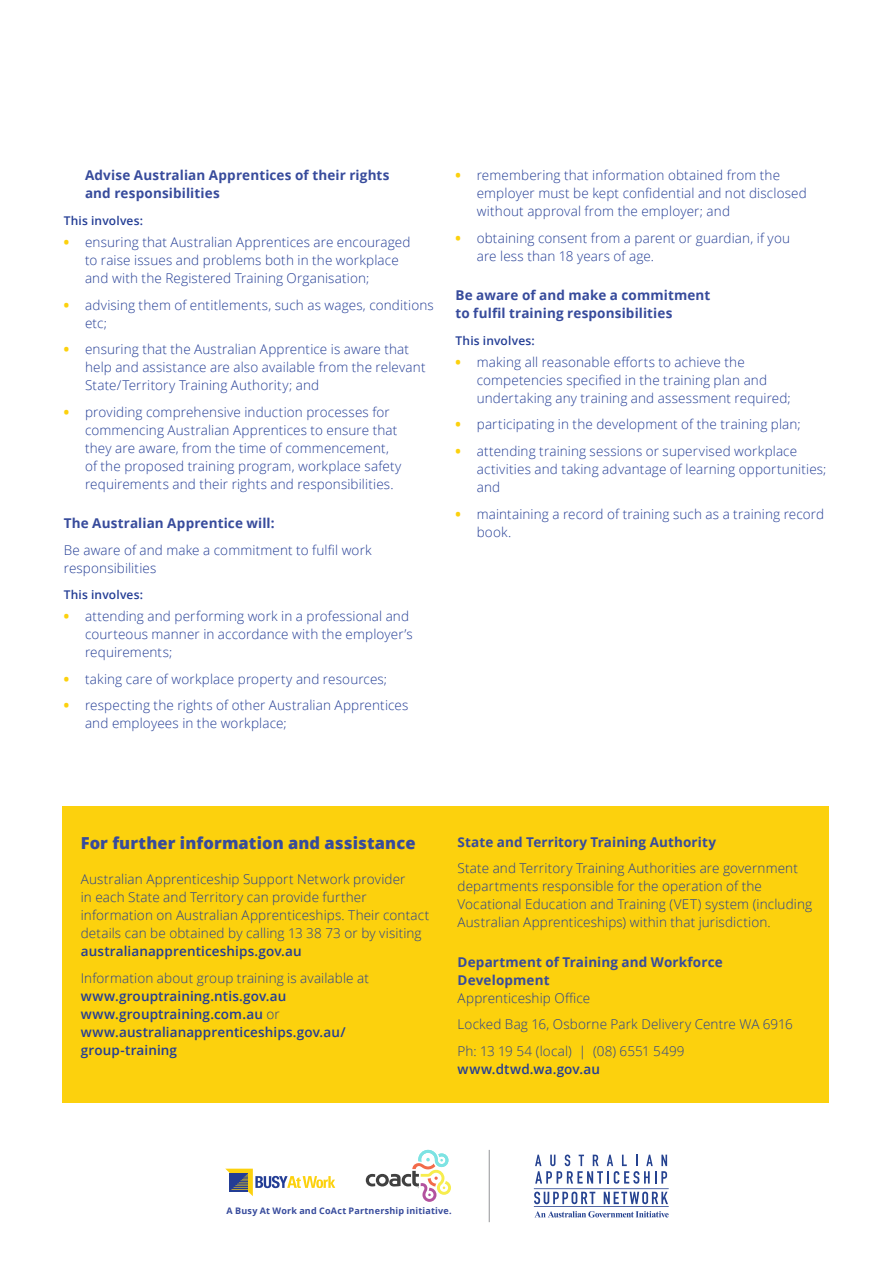
<style>
.page{position:relative;width:893px;height:1263px;background:#fff}
.page>*{position:absolute;margin:0;border:0;box-sizing:border-box;transform-origin:0 0}
.sub_header{font:800 16.5px "Open Sans";letter-spacing:.005em;color:#374b9c}
.Body_Apprenticeship{font:300 13.5px/18px "Open Sans";letter-spacing:.01em;color:#233d95}
.sub_sub_header{font:700 13.5px/18px "Open Sans";letter-spacing:.01em;color:#374b9c}
.Body_Apprenticeship-2{font:600 13.5px/18px "Open Sans";letter-spacing:.01em;color:#233d95}
.Body_Apprenticeship-3{font:700 13.5px/18px "Open Sans";letter-spacing:.01em;color:#374b9c}
.Body_Apprenticeship-4{font:600 12px "Open Sans";letter-spacing:.015em;color:#233d95}
.sub_header-2{font:700 9px "Open Sans";letter-spacing:.025em;color:#374b9c}
.s1{font-weight:800;color:#fcd10d}
.s2{font-weight:600}
.s3{font-weight:300}
.s4{font-weight:300;color:#233d95}
</style>
<div class="page">
<div style="left:62px;top:806px;width:767px;height:297px;background:#fcd10d"></div>
<svg style="left:225px;top:1169px;width:110px;height:27px"></svg>
<svg style="left:366px;top:1150px;width:85px;height:52px"></svg>
<svg style="left:534px;top:1154px;width:135px;height:63px"></svg>
<hr style="left:489px;top:1150px;width:1px;height:72px;background:#939598">
<p class="Body_Apprenticeship-3" style="left:85px;top:166px;width:306px">Advise Australian Apprentices of their rights and responsibilities</p>
<p class="Body_Apprenticeship-4" style="left:64px;top:212px;width:81px">This involves:</p>
<p class="Body_Apprenticeship" style="left:85px;top:233px;width:327px;text-indent:-21px"><span class="s1">•</span> ensuring that Australian Apprentices are encouraged to raise issues and problems both in the workplace and with the Registered Training Organisation;</p>
<p class="Body_Apprenticeship" style="left:85px;top:295px;width:350px;text-indent:-21px"><span class="s1">•</span> advising them of entitlements, such as wages, conditions etc;</p>
<p class="Body_Apprenticeship" style="left:85px;top:340px;width:342px;text-indent:-21px"><span class="s1">•</span> ensuring that the Australian Apprentice is aware that help and assistance are also available from the relevant<br>State/Territory Training Authority; and</p>
<p class="Body_Apprenticeship" style="left:85px;top:402px;width:318px;text-indent:-21px"><span class="s1">•</span> providing comprehensive induction processes for commencing Australian Apprentices to ensure that they are aware, from the time of commencement, of the proposed training program, workplace safety requirements and their rights and responsibilities.</p>
<p class="sub_sub_header" style="left:64px;top:514px;width:212px">The Australian Apprentice will:</p>
<p class="Body_Apprenticeship" style="left:64px;top:540px;width:309px">Be aware of and make a commitment to fulfil work responsibilities</p>
<p class="Body_Apprenticeship-4" style="left:64px;top:586px;width:81px">This involves:</p>
<p class="Body_Apprenticeship" style="left:85px;top:607px;width:329px;text-indent:-21px"><span class="s1">•</span> attending and performing work in a professional and courteous manner in accordance with the employer’s requirements;</p>
<p class="Body_Apprenticeship" style="left:64px;top:669px;width:325px"><span class="s1">•</span> taking care of workplace property and resources;</p>
<p class="Body_Apprenticeship" style="left:85px;top:696px;width:325px;text-indent:-21px"><span class="s1">•</span> respecting the rights of other Australian Apprentices and employees in the workplace;</p>
<p class="Body_Apprenticeship" style="left:477px;top:166px;width:332px;text-indent:-21px"><span class="s1">•</span> remembering that information obtained from the employer must be kept confidential and not disclosed without approval from the employer; and</p>
<p class="Body_Apprenticeship" style="left:477px;top:229px;width:315px;text-indent:-21px"><span class="s1">•</span> obtaining consent from a parent or guardian, if you are less than 18 years of age.</p>
<p class="sub_sub_header" style="left:455px;top:286px;width:256px">Be aware of and make a commitment to fulfil training responsibilities</p>
<p class="Body_Apprenticeship-4" style="left:455px;top:332px;width:81px">This involves:</p>
<p class="Body_Apprenticeship" style="left:477px;top:353px;width:315px;text-indent:-21px"><span class="s1">•</span> making all reasonable efforts to achieve the competencies specified in the training plan and undertaking any training and assessment required;</p>
<p class="Body_Apprenticeship" style="left:455px;top:415px;width:347px"><span class="s1">•</span> participating in the development of the training plan;</p>
<p class="Body_Apprenticeship" style="left:477px;top:442px;width:351px;text-indent:-21px"><span class="s1">•</span> attending training sessions or supervised workplace activities and taking advantage of learning opportunities; and</p>
<p class="Body_Apprenticeship" style="left:477px;top:504px;width:349px;text-indent:-21px"><span class="s1">•</span> maintaining a record of training such as a training record book.</p>
<p class="sub_header" style="left:81px;top:830px;width:336px">For further information and assistance</p>
<p class="Body_Apprenticeship" style="left:81px;top:870px;width:350px">Australian Apprenticeship Support Network provider<br>in each State and Territory can provide further information on Australian Apprenticeships. Their contact details can be obtained by calling 13 38 73 or by visiting <span class="s2">australianapprenticeships.gov.au</span></p>
<p class="Body_Apprenticeship-2" style="left:81px;top:968px;width:290px"><span class="s3">Information about group training is available at </span>www.grouptraining.ntis.gov.au www.grouptraining.com.au <span class="s3">or </span>www.australianapprenticeships.gov.au/ group-training</p>
<p class="Body_Apprenticeship-3" style="left:458px;top:832px;width:260px">State and Territory Training Authority</p>
<p class="Body_Apprenticeship" style="left:458px;top:859px;width:356px">State and Territory Training Authorities are government departments responsible for the operation of the Vocational Education and Training (VET) system (including Australian Apprenticeships) within that jurisdiction.</p>
<p class="sub_sub_header" style="left:458px;top:952px;width:267px">Department of Training and Workforce<br>Development<br><span class="s4">Apprenticeship Office</span></p>
<p class="Body_Apprenticeship" style="left:458px;top:1015px;width:337px">Locked Bag 16, Osborne Park Delivery Centre WA 6916</p>
<p class="Body_Apprenticeship" style="left:458px;top:1041px;width:229px">Ph: 13 19 54 (local) | (08) 6551 5499 <span class="s2">www.dtwd.wa.gov.au</span></p>
<p class="sub_header-2" style="left:226px;top:1205px;width:227px">A Busy At Work and CoAct Partnership initiative.</p>
</div>
